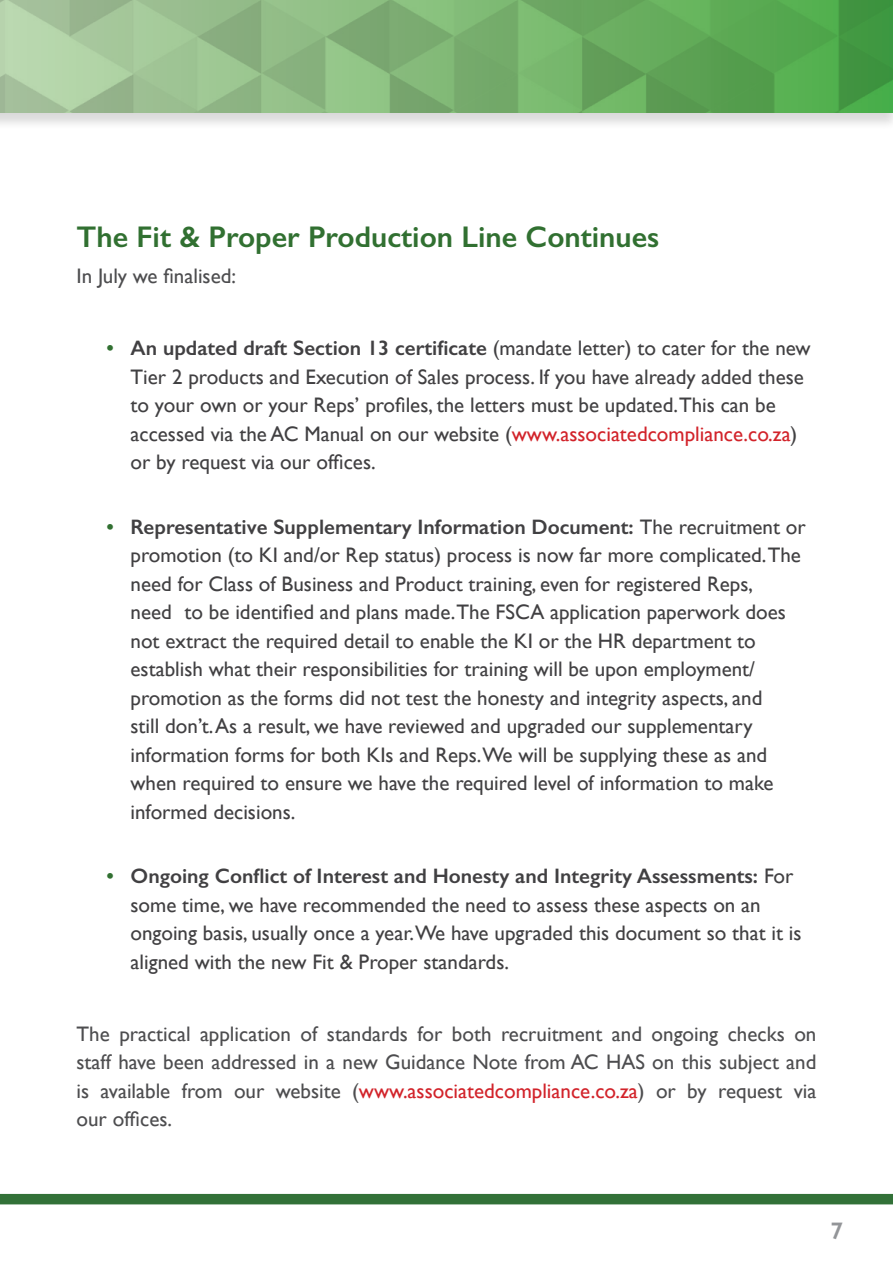
<style>
.page{position:relative;width:893px;height:1263px;background:#fff}
.page>*{position:absolute;margin:0;border:0;box-sizing:border-box;transform-origin:0 0}
.t1{font:600 30px "Gill Sans";color:#317031}
.t2{font:600 24px "Gill Sans";color:#939598}
.t3{font:21px/28.5px "Gill Sans";color:#414042}
.t4{font:21px/28.5px "Gill Sans";color:#4d4d4f;text-align:justify}
.s1{font-weight:600;color:#317031}
.s2{font-weight:600}
.s3{color:#d2232a}
</style>
<div class="page">
<div style="left:0;top:1194px;width:893px;height:10px;background:#327138"></div>
<div style="left:0;top:0;width:893px;height:131px;background:#000;opacity:.3"></div>
<svg style="left:0;top:0;width:893px;height:113px;background:#7cb473"></svg>
<h1 class="t1" style="left:77px;top:219px;width:584px">The Fit &amp; Proper Production Line Continues</h1>
<p class="t4" style="left:77px;top:262px;width:161px">In July we finalised:</p>
<p class="t3" style="left:131px;top:334px;width:682px;text-indent:-24px"><span class="s1">•</span> <span class="s2">An updated draft Section 13 certificate</span> (mandate letter) to cater for the new Tier 2 products and Execution of Sales process. If you have already added these to your own or your Reps’ profiles, the letters must be updated.This can be accessed via the AC Manual on our website (<span class="s3">www.associatedcompliance.co.za</span>) or by request via our offices.</p>
<p class="t3" style="left:131px;top:512px;width:677px;text-indent:-24px"><span class="s1">•</span> <span class="s2">Representative Supplementary Information Document:</span> The recruitment or promotion (to KI and/or Rep status) process is now far more complicated.The need for Class of Business and Product training, even for registered Reps,<br>need to be identified and plans made.The FSCA application paperwork does not extract the required detail to enable the KI or the HR department to establish what their responsibilities for training will be upon employment/ promotion as the forms did not test the honesty and integrity aspects, and<br>still don’t. As a result, we have reviewed and upgraded our supplementary information forms for both KIs and Reps.We will be supplying these as and when required to ensure we have the required level of information to make informed decisions.</p>
<p class="t3" style="left:131px;top:862px;width:673px;text-indent:-24px"><span class="s1">•</span> <span class="s2">Ongoing Conflict of Interest and Honesty and Integrity Assessments:</span> For some time, we have recommended the need to assess these aspects on an ongoing basis, usually once a year.We have upgraded this document so that it is aligned with the new Fit &amp; Proper standards.</p>
<p class="t4" style="left:77px;top:1019px;width:741px">The practical application of standards for both recruitment and ongoing checks on staff have been addressed in a new Guidance Note from AC HAS on this subject and is available from our website (<span class="s3">www.associatedcompliance.co.za</span>) or by request via our offices.</p>
<p class="t2" style="left:830px;top:1216px;width:14px">7</p>
</div>
